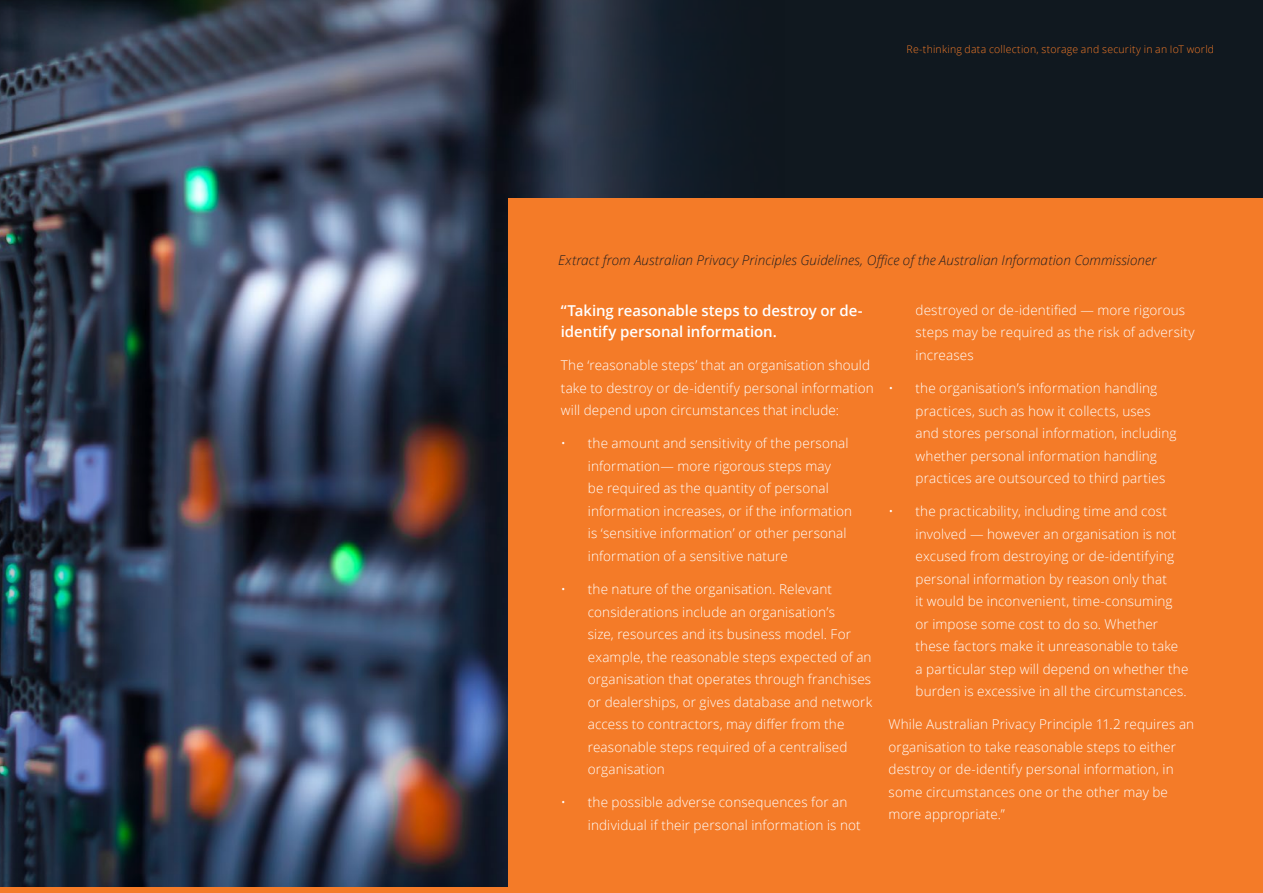
<style>
.page{position:relative;width:1263px;height:893px;background:#10181f}
.page>*{position:absolute;margin:0;border:0;box-sizing:border-box;transform-origin:0 0}
.Bild-intros{font:600 15px/21px "Open Sans";letter-spacing:-.005em;color:#fff}
.Body__Text_9_14_Ligh{font:300 13.5px/22.5px "Open Sans";letter-spacing:.01em;color:#fff}
.Heading{font:italic 300 13.5px "Open Sans";letter-spacing:.005em;color:#231f20}
.t1{font:300 10.5px "Open Sans";letter-spacing:.02em;color:#f47b28}
</style>
<div class="page">
<img style="left:0;top:0;width:685px;height:887px">
<div style="left:508px;top:198px;width:755px;height:695px;background:#f47b28"></div>
<div style="left:0;top:887px;width:1263px;height:6px;background:#f47b28"></div>
<p class="t1" style="left:906px;top:42px;width:309px">Re-thinking data collection, storage and security in an IoT world</p>
<p class="Heading" style="left:558px;top:251px;width:600px">Extract from Australian Privacy Principles Guidelines, Office of the Australian Information Commissioner</p>
<p class="Bild-intros" style="left:561px;top:300px;width:303px">“Taking reasonable steps to destroy or de&shy;identify personal information.</p>
<p class="Body__Text_9_14_Ligh" style="left:561px;top:354px;width:314px">The ‘reasonable steps’ that an organisation should take to destroy or de-identify personal information will depend upon circumstances that include:</p>
<p class="Body__Text_9_14_Ligh" style="left:588px;top:432px;width:266px;text-indent:-27px">• the amount and sensitivity of the personal information— more rigorous steps may<br>be required as the quantity of personal information increases, or if the information is ‘sensitive information’ or other personal information of a sensitive nature</p>
<p class="Body__Text_9_14_Ligh" style="left:588px;top:577px;width:286px;text-indent:-27px">• the nature of the organisation. Relevant considerations include an organisation’s<br>size, resources and its business model. For example, the reasonable steps expected of an organisation that operates through franchises or dealerships, or gives database and network access to contractors, may differ from the reasonable steps required of a centralised organisation</p>
<p class="Body__Text_9_14_Ligh" style="left:588px;top:791px;width:274px;text-indent:-27px">• the possible adverse consequences for an individual if their personal information is not</p>
<p class="Body__Text_9_14_Ligh" style="left:915px;top:298px;width:281px">destroyed or de-identified — more rigorous steps may be required as the risk of adversity increases</p>
<p class="Body__Text_9_14_Ligh" style="left:915px;top:376px;width:262px;text-indent:-27px">• the organisation’s information handling practices, such as how it collects, uses and stores personal information, including whether personal information handling practices are outsourced to third parties</p>
<p class="Body__Text_9_14_Ligh" style="left:915px;top:500px;width:274px;text-indent:-27px">• the practicability, including time and cost involved — however an organisation is not excused from destroying or de-identifying personal information by reason only that<br>it would be inconvenient, time-consuming or impose some cost to do so. Whether these factors make it unreasonable to take a particular step will depend on whether the burden is excessive in all the circumstances.</p>
<p class="Body__Text_9_14_Ligh" style="left:888px;top:713px;width:307px">While Australian Privacy Principle 11.2 requires an organisation to take reasonable steps to either destroy or de-identify personal information, in some circumstances one or the other may be more appropriate.”</p>
</div>
